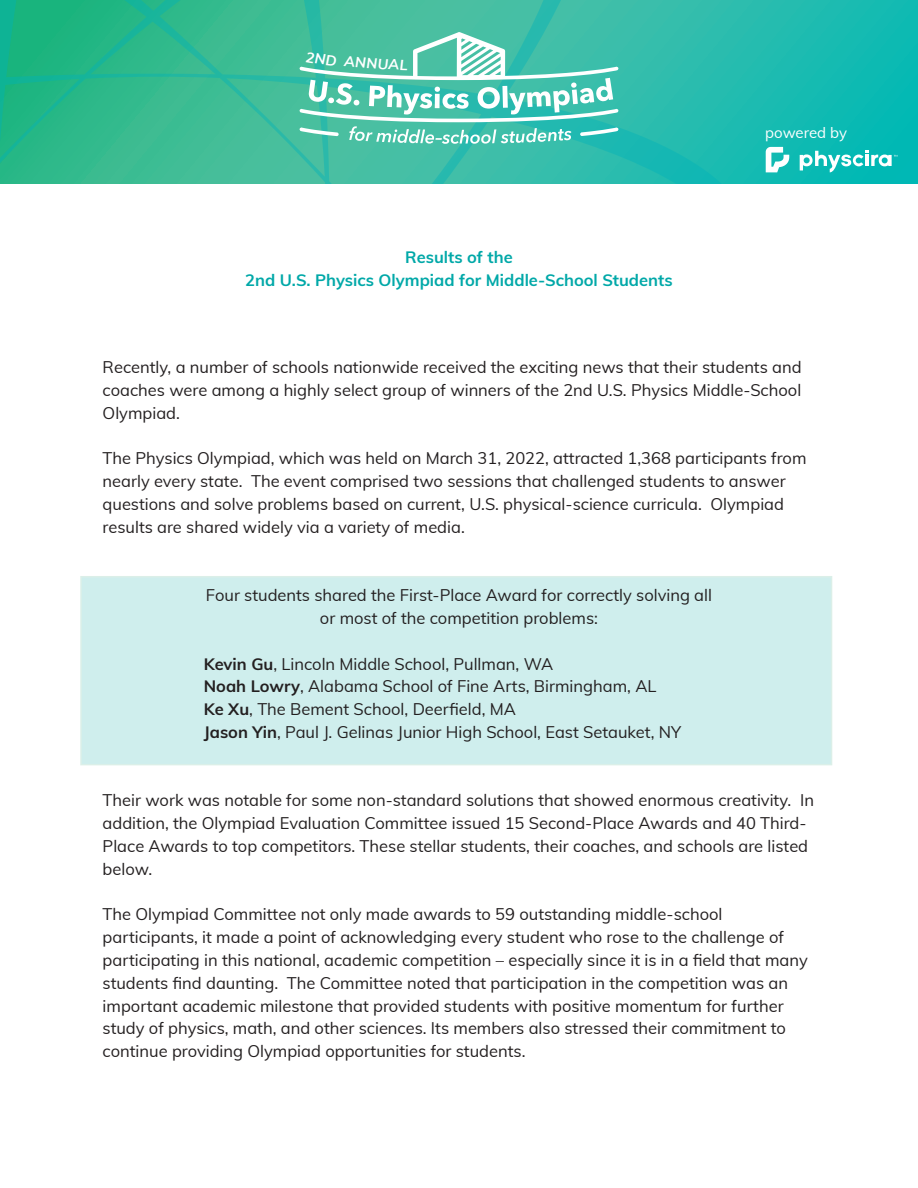
<style>
.page{position:relative;width:918px;height:1188px;background:#fff}
.page>*{position:absolute;margin:0;border:0;box-sizing:border-box;transform-origin:0 0}
.t1{font:16.5px/22.8px "Muli";color:#231f20}
.t2{font:700 16.5px/22.8px "Muli";color:#00a8a8;text-align:center}
.t3{font:15px "Muli";letter-spacing:-.005em;color:#fff}
.s1{font-weight:700}
</style>
<div class="page">
<div style="left:0;top:0;width:918px;height:184px;background:linear-gradient(to bottom,#1dbbb0,#05b9b4)"></div>
<svg style="left:0;top:0;width:753px;height:184px;background:#32bb9b"></svg>
<svg style="left:766px;top:147px;width:23px;height:25px"></svg>
<svg style="left:800px;top:150px;width:97px;height:22px"></svg>
<div style="left:80px;top:576px;width:752px;height:189px;background:#cfeeed"></div>
<svg style="left:300px;top:32px;width:318px;height:112px"></svg>
<p class="t2" style="left:245px;top:245px;width:429px">Results of the<br>2nd U.S. Physics Olympiad for Middle-School Students</p>
<p class="t3" style="left:765px;top:122px;width:83px">powered by</p>
<p class="t1" style="left:103px;top:355px;width:701px;text-align:justify">Recently, a number of schools nationwide received the exciting news that their students and coaches were among a highly select group of winners of the 2nd U.S. Physics Middle-School Olympiad.</p>
<p class="t1" style="left:103px;top:446px;width:705px">The Physics Olympiad, which was held on March 31, 2022, attracted 1,368 participants from nearly every state. The event comprised two sessions that challenged students to answer questions and solve problems based on current, U.S. physical-science curricula. Olympiad results are shared widely via a variety of media.</p>
<p class="t1" style="left:206px;top:583px;width:508px;text-align:center">Four students shared the First-Place Award for correctly solving all or most of the competition problems:</p>
<p class="t1" style="left:204px;top:652px;width:479px"><span class="s1">Kevin Gu</span>, Lincoln Middle School, Pullman, WA<br><span class="s1">Noah Lowry</span>, Alabama School of Fine Arts, Birmingham, AL<br><span class="s1">Ke Xu</span>, The Bement School, Deerfield, MA<br><span class="s1">Jason Yin</span>, Paul J. Gelinas Junior High School, East Setauket, NY</p>
<p class="t1" style="left:103px;top:788px;width:713px">Their work was notable for some non-standard solutions that showed enormous creativity. In addition, the Olympiad Evaluation Committee issued 15 Second-Place Awards and 40 Third-Place Awards to top competitors. These stellar students, their coaches, and schools are listed below.</p>
<p class="t1" style="left:103px;top:902px;width:707px">The Olympiad Committee not only made awards to 59 outstanding middle-school participants, it made a point of acknowledging every student who rose to the challenge of participating in this national, academic competition – especially since it is in a field that many students find daunting. The Committee noted that participation in the competition was an important academic milestone that provided students with positive momentum for further study of physics, math, and other sciences. Its members also stressed their commitment to continue providing Olympiad opportunities for students.</p>
</div>
